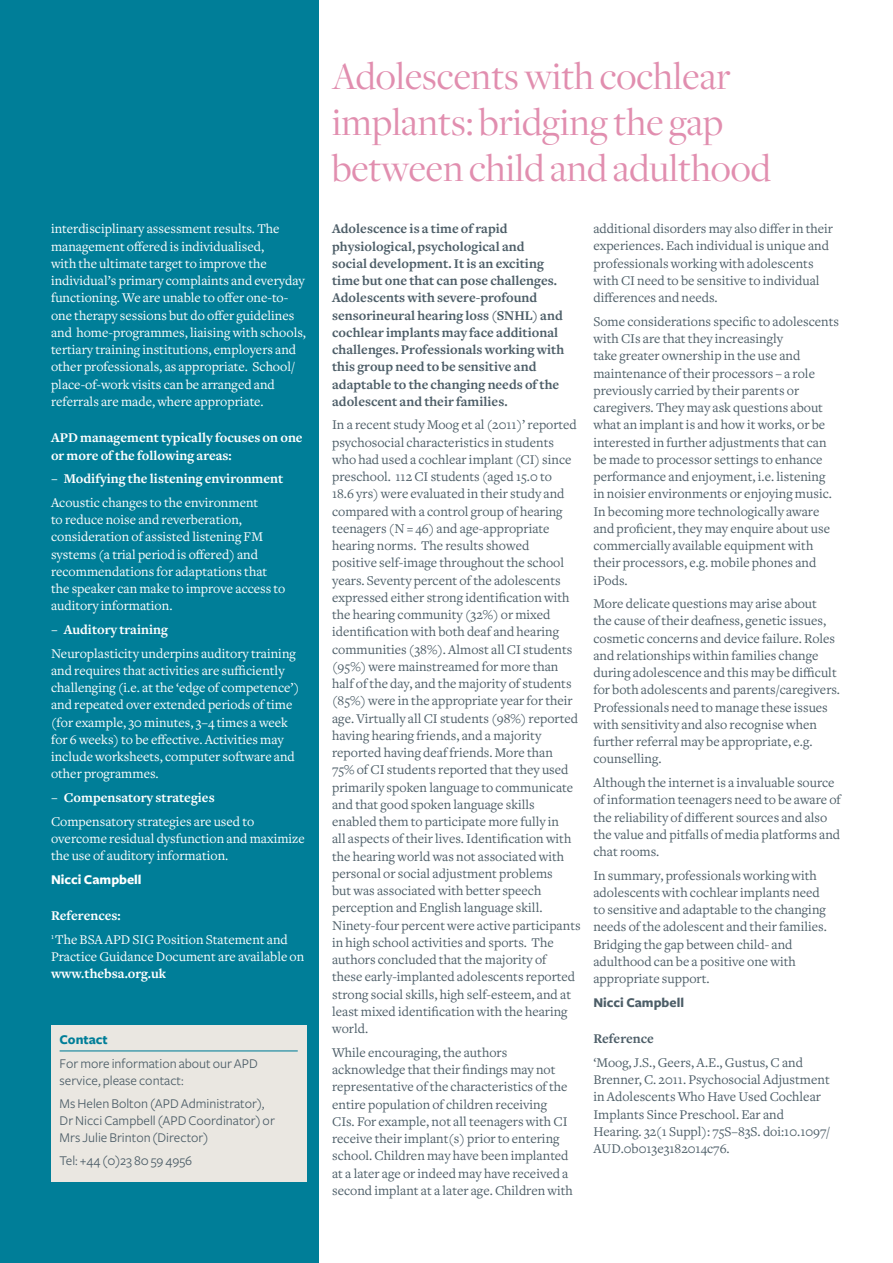
<style>
.page{position:relative;width:893px;height:1263px;background:#fff}
.page>*{position:absolute;margin:0;border:0;box-sizing:border-box;transform-origin:0 0}
.t1{font:40.35px/46.2px "Freight Disp";color:#e18eaf}
.t2{font:13.8px/17.2px "Freight Text";color:#4d5e68}
.t3{font:13.8px/17.2px "Freight Text";color:#fff}
.t4{font:700 13.8px/17.2px "Freight Text";color:#4d5e68}
.t5{font:13.8px/16.8px "Freight Sans";color:#4d5e68}
.t6{font:700 13.8px/17.2px "Freight Text";color:#fff}
.t7{font:700 13.8px "Freight Sans";color:#4d5e68}
.t8{font:700 13.8px "Freight Sans";color:#fff}
.t9{font:700 13.8px "Freight Sans";color:#007e98}
.s1{font-weight:700}
</style>
<div class="page">
<div style="left:0;top:0;width:319px;height:1263px;background:#007e98"></div>
<div style="left:51px;top:1025px;width:255px;height:157px;background:#eae7e1"></div>
<hr style="left:60px;top:1050px;width:238px;height:1px;background:#007e98">
<p class="t3" style="left:51px;top:221px;width:257px">interdisciplinary assessment results. The management offered is individualised,<br>with the ultimate target to improve the individual’s primary complaints and everyday functioning. We are unable to offer one-to&shy;one therapy sessions but do offer guidelines and home-programmes, liaising with schools, tertiary training institutions, employers and other professionals, as appropriate. School/ place-of-work visits can be arranged and referrals are made, where appropriate.</p>
<p class="t6" style="left:51px;top:429px;width:253px">APD management typically focuses on one or more of the following areas:</p>
<p class="t3" style="left:51px;top:467px;width:234px;line-height:23.7px">− <span class="s1">Modifying the listening environment<br></span>Acoustic changes to the environment</p>
<p class="t3" style="left:51px;top:511px;width:236px">to reduce noise and reverberation, consideration of assisted listening FM systems (a trial period is offered) and recommendations for adaptations that the speaker can make to improve access to auditory information.</p>
<p class="t3" style="left:51px;top:618px;width:246px;line-height:23.7px">− <span class="s1">Auditory training<br></span>Neuroplasticity underpins auditory training</p>
<p class="t3" style="left:51px;top:662px;width:250px">and requires that activities are sufficiently challenging (i.e. at the ‘edge of competence’) and repeated over extended periods of time (for example, 30 minutes, 3–4 times a week for 6 weeks) to be effective. Activities may include worksheets, computer software and other programmes.</p>
<p class="t3" style="left:51px;top:786px;width:205px;line-height:23.7px">− <span class="s1">Compensatory strategies<br></span>Compensatory strategies are used to</p>
<p class="t3" style="left:51px;top:830px;width:255px">overcome residual dysfunction and maximize the use of auditory information.</p>
<p class="t8" style="left:51px;top:872px;width:92px">Nicci Campbell</p>
<p class="t3" style="left:51px;top:904px;width:238px;line-height:23.7px"><span class="s1">References:<br></span><sup>1</sup> The BSA APD SIG Position Statement and</p>
<p class="t3" style="left:51px;top:948px;width:255px">Practice Guidance Document are available on</p>
<p class="t6" style="left:51px;top:965px;width:117px">www.thebsa.org.uk</p>
<p class="t9" style="left:60px;top:1032px;width:50px">Contact</p>
<p class="t5" style="left:60px;top:1055px;width:200px;line-height:17.2px">For more information about our APD service, please contact:</p>
<p class="t5" style="left:60px;top:1095px;width:217px">Ms Helen Bolton (APD Administrator),<br>Dr Nicci Campbell (APD Coordinator) or<br>Mrs Julie Brinton (Director)</p>
<p class="t5" style="left:60px;top:1152px;width:134px">Tel: +44 (0)23 80 59 4956</p>
<h1 class="t1" style="left:332px;top:54px;width:440px">Adolescents with cochlear implants: bridging the gap between child and adulthood</h1>
<p class="t4" style="left:332px;top:220px;width:234px">Adolescence is a time of rapid physiological, psychological and<br>social development. It is an exciting time but one that can pose challenges.<br>Adolescents with severe-profound sensorineural hearing loss (SNHL) and cochlear implants may face additional challenges. Professionals working with this group need to be sensitive and adaptable to the changing needs of the adolescent and their families.</p>
<p class="t2" style="left:332px;top:417px;width:250px">In a recent study Moog et al (2011)’ reported psychosocial characteristics in students who had used a cochlear implant (CI) since preschool. 112 CI students (aged 15.0 to<br>18.6 yrs) were evaluated in their study and compared with a control group of hearing teenagers (N = 46) and age-appropriate hearing norms. The results showed<br>positive self-image throughout the school years. Seventy percent of the adolescents expressed either strong identification with the hearing community (32%) or mixed identification with both deaf and hearing communities (38%). Almost all CI students (95%) were mainstreamed for more than half of the day, and the majority of students (85%) were in the appropriate year for their age. Virtually all CI students (98%) reported having hearing friends, and a majority reported having deaf friends. More than<br>75% of CI students reported that they used primarily spoken language to communicate and that good spoken language skills enabled them to participate more fully in<br>all aspects of their lives. Identification with the hearing world was not associated with personal or social adjustment problems<br>but was associated with better speech perception and English language skill.<br>Ninety-four percent were active participants in high school activities and sports. The authors concluded that the majority of<br>these early-implanted adolescents reported strong social skills, high self-esteem, and at least mixed identification with the hearing world.</p>
<p class="t2" style="left:332px;top:1044px;width:242px">While encouraging, the authors acknowledge that their findings may not representative of the characteristics of the entire population of children receiving CIs. For example, not all teenagers with CI receive their implant(s) prior to entering school. Children may have been implanted at a later age or indeed may have received a second implant at a later age. Children with</p>
<p class="t2" style="left:593px;top:220px;width:241px">additional disorders may also differ in their experiences. Each individual is unique and professionals working with adolescents with CI need to be sensitive to individual differences and needs.</p>
<p class="t2" style="left:593px;top:313px;width:247px">Some considerations specific to adolescents with CIs are that they increasingly<br>take greater ownership in the use and maintenance of their processors – a role previously carried by their parents or caregivers. They may ask questions about what an implant is and how it works, or be interested in further adjustments that can be made to processor settings to enhance performance and enjoyment, i.e. listening in noisier environments or enjoying music.<br>In becoming more technologically aware and proficient, they may enquire about use commercially available equipment with their processors, e.g. mobile phones and iPods.</p>
<p class="t2" style="left:593px;top:595px;width:248px">More delicate questions may arise about<br>the cause of their deafness, genetic issues, cosmetic concerns and device failure. Roles and relationships within families change during adolescence and this may be difficult for both adolescents and parents/caregivers.<br>Professionals need to manage these issues with sensitivity and also recognise when further referral may be appropriate, e.g. counselling.</p>
<p class="t2" style="left:593px;top:774px;width:249px">Although the internet is a invaluable source of information teenagers need to be aware of the reliability of different sources and also the value and pitfalls of media platforms and chat rooms.</p>
<p class="t2" style="left:593px;top:867px;width:235px">In summary, professionals working with adolescents with cochlear implants need to sensitive and adaptable to the changing needs of the adolescent and their families.<br>Bridging the gap between child- and adulthood can be a positive one with appropriate support.</p>
<p class="t7" style="left:593px;top:995px;width:92px">Nicci Campbell</p>
<p class="t4" style="left:593px;top:1030px;width:62px">Reference</p>
<p class="t2" style="left:593px;top:1054px;width:238px">‘Moog, J.S., Geers, A.E., Gustus, C and Brenner, C. 2011. Psychosocial Adjustment in Adolescents Who Have Used Cochlear Implants Since Preschool. Ear and Hearing. 32(1 Suppl): 75S–83S. doi:10.1097/ AUD.0b013e3182014c76.</p>
</div>
